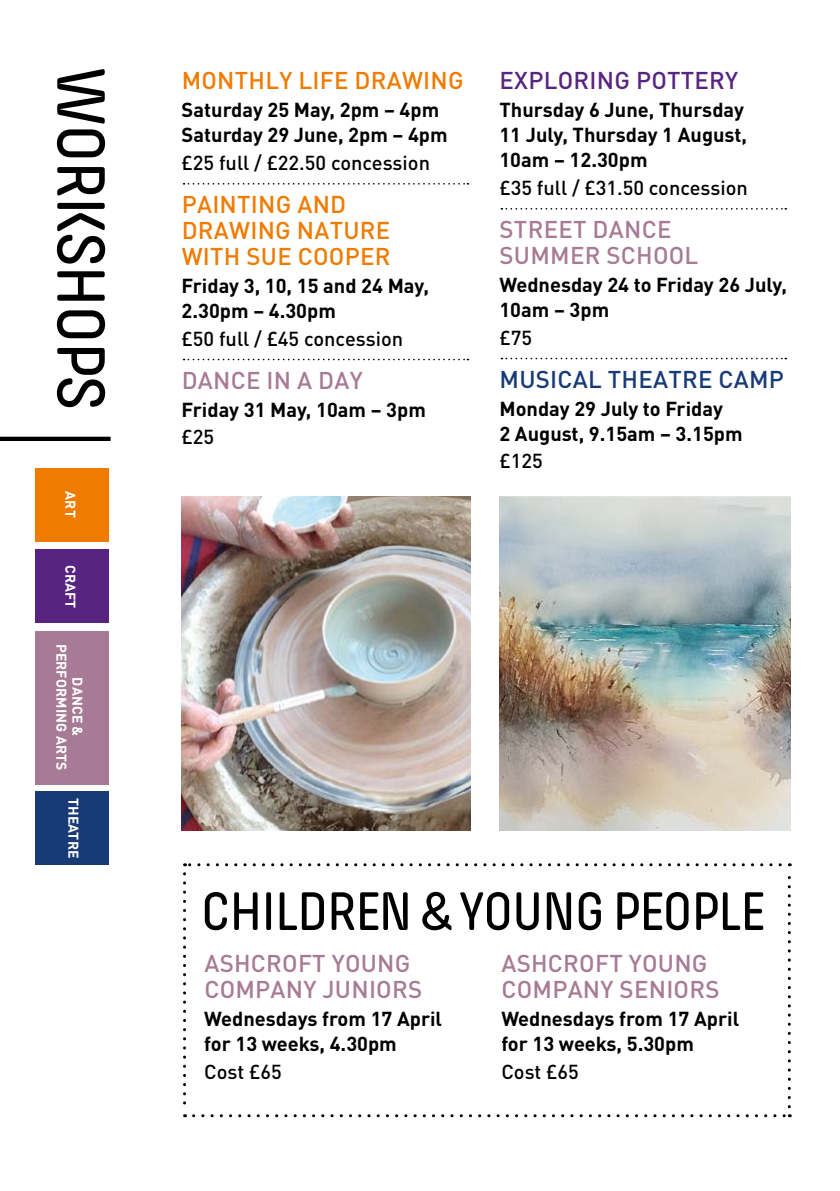
<style>
.page{position:relative;width:840px;height:1191px;background:#fff}
.page>*{position:absolute;margin:0;border:0;box-sizing:border-box;transform-origin:0 0}
.t1{font:500 71px "Pilcrow Soft";letter-spacing:-.03em;color:#000}
.t2{font:500 56.4px "Pilcrow Soft";letter-spacing:-.03em;color:#000}
.t3{font:500 24px/26px "DIN Pro";letter-spacing:.01em;color:#a77b95}
.t4{font:500 24px/26px "DIN Pro";letter-spacing:.01em;color:#ef7b00}
.t5{font:500 24px "DIN Pro";letter-spacing:.01em;color:#183b78}
.t6{font:500 24px "DIN Pro";letter-spacing:.01em;color:#582482}
.t7{font:700 20px/25px "DIN Pro";color:#000}
.t8{font:500 20px "DIN Pro";color:#000}
.t9{font:700 14px/16px "DIN Pro";letter-spacing:.01em;color:#fff;text-align:center}
</style>
<div class="page">
<div style="left:35px;top:468px;width:74px;height:73px;background:#ef7b00"></div>
<div style="left:35px;top:549px;width:74px;height:73px;background:#582482"></div>
<div style="left:35px;top:631px;width:74px;height:153px;background:#a77b95"></div>
<div style="left:35px;top:791px;width:74px;height:74px;background:#183b78"></div>
<svg style="left:501px;top:208px;width:284px;height:2px"></svg>
<svg style="left:501px;top:358px;width:284px;height:1px"></svg>
<svg style="left:183px;top:183px;width:285px;height:2px"></svg>
<svg style="left:183px;top:359px;width:285px;height:1px"></svg>
<img style="left:181px;top:496px;width:289px;height:335px">
<img style="left:499px;top:496px;width:290px;height:335px">
<hr style="left:0;top:437px;width:110px;height:4px;background:#000">
<svg style="left:183px;top:873px;width:3px;height:244px"></svg>
<svg style="left:193px;top:1114px;width:596px;height:3px"></svg>
<svg style="left:787px;top:863px;width:3px;height:243px"></svg>
<svg style="left:184px;top:863px;width:595px;height:3px"></svg>
<h1 class="t1" style="left:116px;top:67px;width:345px;rotate:90deg">WORKSHOPS</h1>
<p class="t9" style="left:80px;top:491px;width:28px;rotate:90deg">ART</p>
<p class="t9" style="left:80px;top:565px;width:45px;rotate:90deg">CRAFT</p>
<p class="t9" style="left:87px;top:643px;width:128px;rotate:90deg">DANCE &amp;<br>PERFORMING ARTS</p>
<p class="t9" style="left:83px;top:797px;width:62px;rotate:90deg">THEATRE</p>
<p class="t4" style="left:182px;top:65px;width:283px">MONTHLY LIFE DRAWING</p>
<p class="t7" style="left:181px;top:95px;width:267px">Saturday 25 May, 2pm – 4pm<br>Saturday 29 June, 2pm – 4pm</p>
<p class="t8" style="left:181px;top:146px;width:250px">£25 full / £22.50 concession</p>
<p class="t4" style="left:182px;top:189px;width:210px">PAINTING AND<br>DRAWING NATURE<br>WITH SUE COOPER</p>
<p class="t7" style="left:181px;top:271px;width:249px">Friday 3, 10, 15 and 24 May,<br>2.30pm – 4.30pm</p>
<p class="t8" style="left:181px;top:322px;width:223px">£50 full / £45 concession</p>
<p class="t3" style="left:182px;top:364px;width:182px">DANCE IN A DAY</p>
<p class="t7" style="left:181px;top:394px;width:246px">Friday 31 May, 10am – 3pm</p>
<p class="t8" style="left:181px;top:421px;width:34px">£25</p>
<p class="t6" style="left:499px;top:61px;width:240px">EXPLORING POTTERY</p>
<p class="t7" style="left:499px;top:95px;width:249px">Thursday 6 June, Thursday<br>11 July, Thursday 1 August,<br>10am – 12.30pm</p>
<p class="t8" style="left:499px;top:171px;width:250px">£35 full / £31.50 concession</p>
<p class="t3" style="left:499px;top:214px;width:200px">STREET DANCE<br>SUMMER SCHOOL</p>
<p class="t7" style="left:499px;top:270px;width:289px">Wednesday 24 to Friday 26 July,<br>10am – 3pm</p>
<p class="t8" style="left:499px;top:321px;width:34px">£75</p>
<p class="t5" style="left:499px;top:359px;width:286px">MUSICAL THEATRE CAMP</p>
<p class="t7" style="left:499px;top:393px;width:244px">Monday 29 July to Friday<br>2 August, 9.15am – 3.15pm</p>
<p class="t8" style="left:499px;top:445px;width:45px">£125</p>
<h2 class="t2" style="left:200px;top:883px;width:567px">CHILDREN &amp; YOUNG PEOPLE</h2>
<p class="t3" style="left:204px;top:948px;width:219px">ASHCROFT YOUNG<br>COMPANY JUNIORS</p>
<p class="t7" style="left:204px;top:1004px;width:239px">Wednesdays from 17 April for 13 weeks, 4.30pm</p>
<p class="t8" style="left:204px;top:1055px;width:79px">Cost £65</p>
<p class="t3" style="left:501px;top:948px;width:219px">ASHCROFT YOUNG<br>COMPANY SENIORS</p>
<p class="t7" style="left:501px;top:1004px;width:239px">Wednesdays from 17 April for 13 weeks, 5.30pm</p>
<p class="t8" style="left:501px;top:1055px;width:79px">Cost £65</p>
</div>
